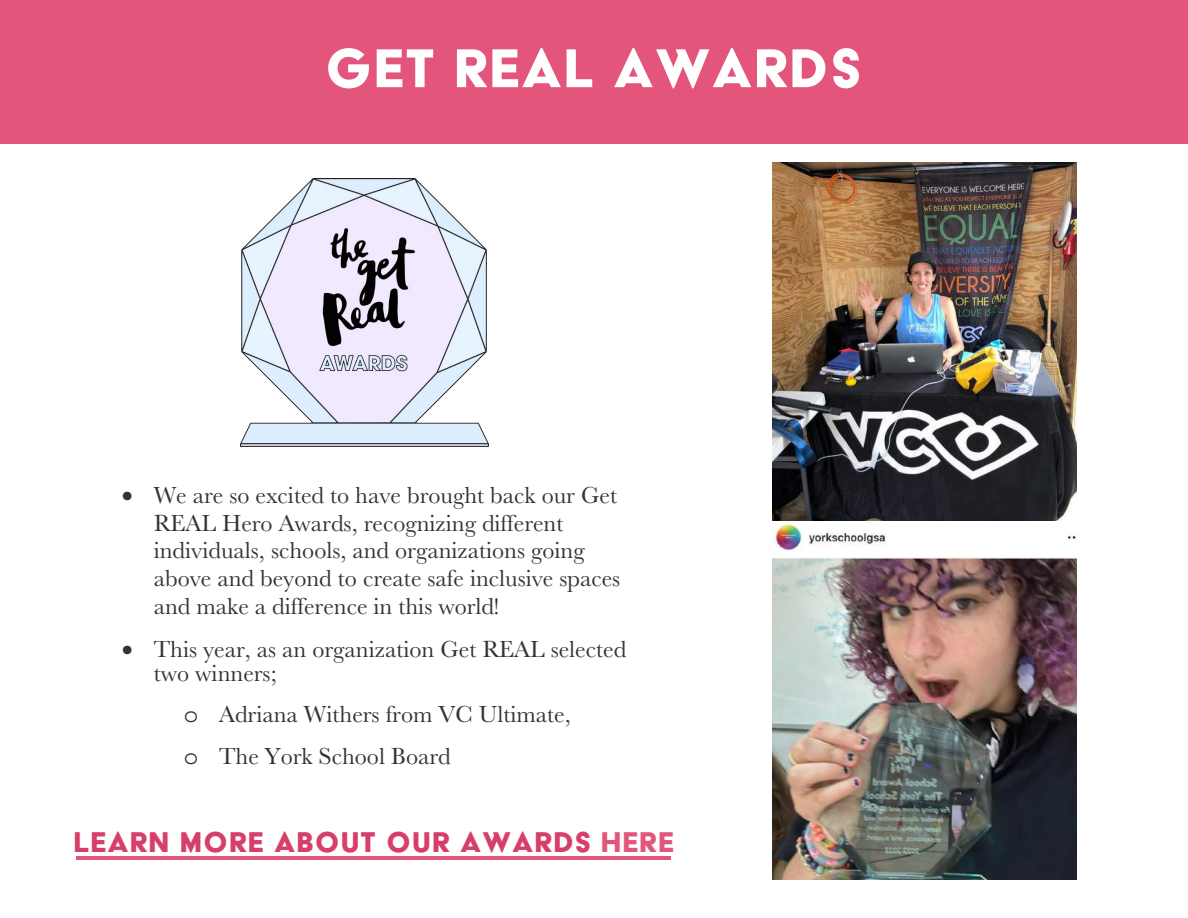
<style>
.page{position:relative;width:1188px;height:918px;background:#fff}
.page>*{position:absolute;margin:0;border:0;box-sizing:border-box;transform-origin:0 0}
.t1{font:63px "Acier BAT Text Solid";letter-spacing:.025em;color:#fff}
.t2{font:33px "Acier BAT Text Solid";letter-spacing:.035em;color:#d73e6a}
.t3{font:24px/27.8px "Baskerville URW";color:#323332}
.s1{font-family:"Courier Std"}
.s2{color:#e1577c}
</style>
<div class="page">
<div style="left:0;top:0;width:1188px;height:143px;background:#e3557b"></div>
<img style="left:240px;top:178px;width:248px;height:269px">
<hr style="left:76px;top:856px;width:595px;height:4px;background:#e1577c">
<img style="left:773px;top:162px;width:304px;height:360px">
<img style="left:773px;top:522px;width:304px;height:357px">
<h1 class="t1" style="left:325px;top:35px;width:538px">GET REAL AWARDS</h1>
<p class="t3" style="left:154px;top:480px;width:468px;text-indent:-32px">• We are so excited to have brought back our Get REAL Hero Awards, recognizing different individuals, schools, and organizations going above and beyond to create safe inclusive spaces and make a difference in this world!</p>
<p class="t3" style="left:154px;top:637px;width:474px;line-height:23.9px;text-indent:-32px">• This year, as an organization Get REAL selected two winners;</p>
<p class="t3" style="left:184px;top:693px;width:389px;line-height:41.4px"><span class="s1">o</span> Adriana Withers from VC Ultimate, <span class="s1">o</span> The York School Board</p>
<h2 class="t2" style="left:74px;top:824px;width:602px">LEARN MORE ABOUT OUR AWARDS <span class="s2">HERE</span></h2>
</div>
